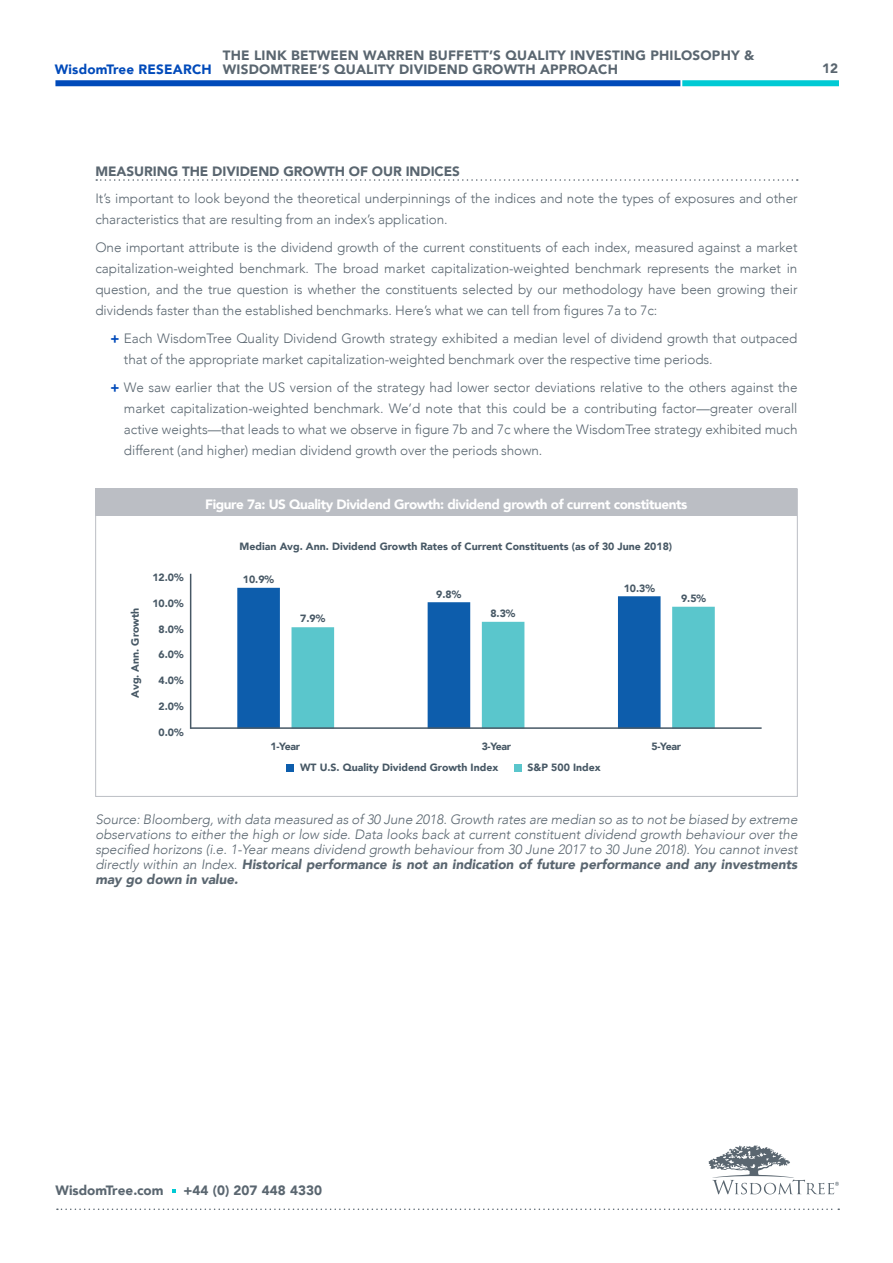
<style>
.page{position:relative;width:893px;height:1263px;background:#fff}
.page>*{position:absolute;margin:0;border:0;box-sizing:border-box;transform-origin:0 0}
.t1{font:300 13.5px/21px "Avenir";letter-spacing:-.005em;color:#5a6670}
.t2{font:italic 300 13.5px/15px "Avenir";letter-spacing:-.005em;color:#5a6670;text-align:justify}
.t3{font:900 13.5px "Avenir";letter-spacing:.015em;color:#5a6670}
.t4{font:900 13.5px "Avenir";letter-spacing:-.03em;color:#fff}
.t5{font:900 13.5px "Avenir";letter-spacing:-.005em;color:#5a6670}
.t6{font:900 10.5px "Avenir";color:#475865}
.s1{color:#004aba}
.s2{font-weight:900;color:#004aba}
.s3{font-weight:900}
</style>
<div class="page">
<svg style="left:237px;top:588px;width:424px;height:139px"></svg>
<svg style="left:291px;top:607px;width:424px;height:120px"></svg>
<svg style="left:708px;top:1145px;width:131px;height:50px"></svg>
<svg style="left:172px;top:1189px;width:3px;height:4px"></svg>
<svg style="left:57px;top:1208px;width:782px;height:2px"></svg>
<div style="left:55px;top:80px;width:625px;height:6px;background:#004aba"></div>
<div style="left:682px;top:80px;width:157px;height:6px;background:#00cad4"></div>
<svg style="left:96px;top:179px;width:702px;height:2px"></svg>
<div style="left:95px;top:489px;width:702px;height:27px;background:#bbbec4"></div>
<div style="left:286px;top:764px;width:8px;height:8px;background:#0d5dac"></div>
<div style="left:514px;top:764px;width:7px;height:8px;background:#5ac6cc"></div>
<hr style="left:190px;top:574px;width:1px;height:155px;background:#475865">
<hr style="left:191px;top:727px;width:571px;height:2px;background:#475865">
<p class="t3" style="left:223px;top:44px;width:533px">THE LINK BETWEEN WARREN BUFFETT’S QUALITY INVESTING PHILOSOPHY &amp;</p>
<p class="t3" style="left:55px;top:58px;width:565px"><span class="s1">WisdomTree RESEARCH</span> WISDOMTREE’S QUALITY DIVIDEND GROWTH APPROACH</p>
<p class="t3" style="left:822px;top:57px;width:18px">12</p>
<p class="t5" style="left:95px;top:159px;width:366px">MEASURING THE DIVIDEND GROWTH OF OUR INDICES</p>
<p class="t1" style="left:95px;top:188px;width:704px">It’s important to look beyond the theoretical underpinnings of the indices and note the types of exposures and other characteristics that are resulting from an index’s application.</p>
<p class="t1" style="left:95px;top:237px;width:704px;text-align:justify">One important attribute is the dividend growth of the current constituents of each index, measured against a market capitalization-weighted benchmark. The broad market capitalization-weighted benchmark represents the market in question, and the true question is whether the constituents selected by our methodology have been growing their dividends faster than the established benchmarks. Here’s what we can tell from figures 7a to 7c:</p>
<p class="t1" style="left:124px;top:328px;width:675px;text-indent:-14px"><span class="s2">+</span> Each WisdomTree Quality Dividend Growth strategy exhibited a median level of dividend growth that outpaced that of the appropriate market capitalization-weighted benchmark over the respective time periods.</p>
<p class="t1" style="left:124px;top:376px;width:675px;text-align:justify;text-indent:-14px"><span class="s2">+</span> We saw earlier that the US version of the strategy had lower sector deviations relative to the others against the market capitalization-weighted benchmark. We’d note that this could be a contributing factor—greater overall active weights—that leads to what we observe in figure 7b and 7c where the WisdomTree strategy exhibited much different (and higher) median dividend growth over the periods shown.</p>
<p class="t4" style="left:205px;top:493px;width:484px">Figure 7a: US Quality Dividend Growth: dividend growth of current constituents</p>
<p class="t6" style="left:126px;top:698px;width:92px;rotate:-90deg">Avg. Ann. Growth</p>
<p class="t6" style="left:152px;top:568px;width:33px">12.0%</p>
<p class="t6" style="left:152px;top:594px;width:33px">10.0%</p>
<p class="t6" style="left:159px;top:620px;width:27px">8.0%</p>
<p class="t6" style="left:159px;top:646px;width:27px">6.0%</p>
<p class="t6" style="left:159px;top:671px;width:27px">4.0%</p>
<p class="t6" style="left:159px;top:697px;width:27px">2.0%</p>
<p class="t6" style="left:159px;top:723px;width:27px">0.0%</p>
<p class="t6" style="left:240px;top:537px;width:434px">Median Avg. Ann. Dividend Growth Rates of Current Constituents (as of 30 June 2018)</p>
<p class="t6" style="left:243px;top:570px;width:33px">10.9%</p>
<p class="t6" style="left:300px;top:610px;width:27px">7.9%</p>
<p class="t6" style="left:436px;top:585px;width:27px">9.8%</p>
<p class="t6" style="left:490px;top:604px;width:27px">8.3%</p>
<p class="t6" style="left:624px;top:579px;width:33px">10.3%</p>
<p class="t6" style="left:681px;top:589px;width:27px">9.5%</p>
<p class="t6" style="left:270px;top:737px;width:31px">1-Year</p>
<p class="t6" style="left:482px;top:737px;width:31px">3-Year</p>
<p class="t6" style="left:651px;top:737px;width:31px">5-Year</p>
<p class="t6" style="left:300px;top:759px;width:200px">WT U.S. Quality Dividend Growth Index</p>
<p class="t6" style="left:527px;top:759px;width:75px">S&amp;P 500 Index</p>
<p class="t2" style="left:95px;top:811px;width:704px">Source: Bloomberg, with data measured as of 30 June 2018. Growth rates are median so as to not be biased by extreme observations to either the high or low side. Data looks back at current constituent dividend growth behaviour over the specified horizons (i.e. 1-Year means dividend growth behaviour from 30 June 2017 to 30 June 2018). You cannot invest directly within an Index. <span class="s3">Historical performance is not an indication of future performance and any investments may go down in value.</span></p>
<p class="t3" style="left:55px;top:1178px;width:110px">WisdomTree.com</p>
<p class="t3" style="left:184px;top:1178px;width:140px">+44 (0) 207 448 4330</p>
</div>
